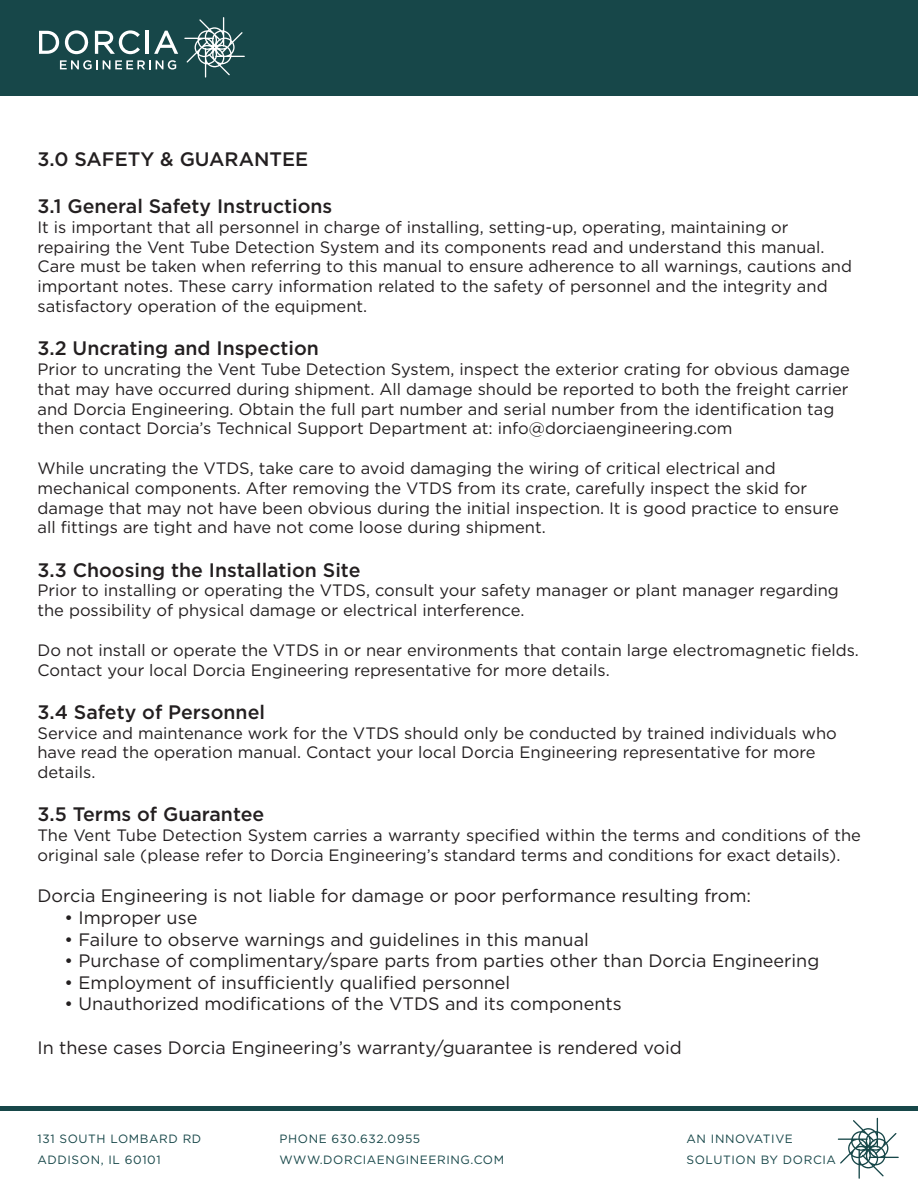
<style>
.page{position:relative;width:918px;height:1188px;background:#fff}
.page>*{position:absolute;margin:0;border:0;box-sizing:border-box;transform-origin:0 0}
.t1{font:500 19.5px "Gotham";color:#231f20}
.t2{font:18px "Gotham";color:#231f20}
.t3{font:16.5px/19.8px "Gotham";color:#231f20}
.t4{font:12px/21px "Gotham";letter-spacing:.05em;color:#174749}
</style>
<div class="page">
<div style="left:0;top:0;width:918px;height:95px;background:#174749"></div>
<div style="left:0;top:1106px;width:918px;height:5px;background:#174749"></div>
<svg style="left:39px;top:31px;width:20px;height:23px"></svg>
<svg style="left:65px;top:30px;width:23px;height:24px"></svg>
<svg style="left:95px;top:30px;width:45px;height:24px"></svg>
<hr style="left:146px;top:31px;width:3px;height:23px;background:#fff">
<svg style="left:154px;top:31px;width:24px;height:23px"></svg>
<svg style="left:60px;top:60px;width:116px;height:10px"></svg>
<svg style="left:184px;top:17px;width:61px;height:61px"></svg>
<svg style="left:838px;top:1118px;width:61px;height:61px"></svg>
<p class="t1" style="left:38px;top:148px;width:272px">3.0 SAFETY &amp; GUARANTEE</p>
<p class="t1" style="left:38px;top:195px;width:296px">3.1 General Safety Instructions</p>
<p class="t3" style="left:38px;top:217px;width:816px">It is important that all personnel in charge of installing, setting-up, operating, maintaining or repairing the Vent Tube Detection System and its components read and understand this manual.<br>Care must be taken when referring to this manual to ensure adherence to all warnings, cautions and important notes. These carry information related to the safety of personnel and the integrity and satisfactory operation of the equipment.</p>
<p class="t1" style="left:38px;top:337px;width:283px">3.2 Uncrating and Inspection</p>
<p class="t3" style="left:38px;top:359px;width:814px">Prior to uncrating the Vent Tube Detection System, inspect the exterior crating for obvious damage that may have occurred during shipment. All damage should be reported to both the freight carrier and Dorcia Engineering. Obtain the full part number and serial number from the identification tag then contact Dorcia’s Technical Support Department at: info@dorciaengineering.com</p>
<p class="t3" style="left:38px;top:458px;width:803px">While uncrating the VTDS, take care to avoid damaging the wiring of critical electrical and mechanical components. After removing the VTDS from its crate, carefully inspect the skid for damage that may not have been obvious during the initial inspection. It is good practice to ensure all fittings are tight and have not come loose during shipment.</p>
<p class="t1" style="left:38px;top:559px;width:324px">3.3 Choosing the Installation Site</p>
<p class="t3" style="left:38px;top:580px;width:803px">Prior to installing or operating the VTDS, consult your safety manager or plant manager regarding the possibility of physical damage or electrical interference.</p>
<p class="t3" style="left:38px;top:640px;width:823px">Do not install or operate the VTDS in or near environments that contain large electromagnetic fields.<br>Contact your local Dorcia Engineering representative for more details.</p>
<p class="t1" style="left:38px;top:701px;width:229px">3.4 Safety of Personnel</p>
<p class="t3" style="left:38px;top:723px;width:801px">Service and maintenance work for the VTDS should only be conducted by trained individuals who have read the operation manual. Contact your local Dorcia Engineering representative for more details.</p>
<p class="t1" style="left:38px;top:804px;width:228px">3.5 Terms of Guarantee</p>
<p class="t3" style="left:38px;top:825px;width:825px">The Vent Tube Detection System carries a warranty specified within the terms and conditions of the original sale (please refer to Dorcia Engineering’s standard terms and conditions for exact details).</p>
<p class="t2" style="left:38px;top:886px;width:715px">Dorcia Engineering is not liable for damage or poor performance resulting from:</p>
<p class="t2" style="left:64px;top:908px;width:134px">• Improper use</p>
<p class="t2" style="left:64px;top:929px;width:526px">• Failure to observe warnings and guidelines in this manual</p>
<p class="t2" style="left:64px;top:951px;width:756px">• Purchase of complimentary/spare parts from parties other than Dorcia Engineering</p>
<p class="t2" style="left:64px;top:973px;width:447px">• Employment of insufficiently qualified personnel</p>
<p class="t2" style="left:64px;top:994px;width:559px">• Unauthorized modifications of the VTDS and its components</p>
<p class="t2" style="left:38px;top:1037px;width:646px">In these cases Dorcia Engineering’s warranty/guarantee is rendered void</p>
<p class="t4" style="left:38px;top:1128px;width:165px">131 SOUTH LOMBARD RD<br>ADDISON, IL 60101</p>
<p class="t4" style="left:280px;top:1128px;width:226px">PHONE 630.632.0955<br>WWW.DORCIAENGINEERING.COM</p>
<p class="t4" style="left:687px;top:1128px;width:151px">AN INNOVATIVE<br>SOLUTION BY DORCIA</p>
</div>
